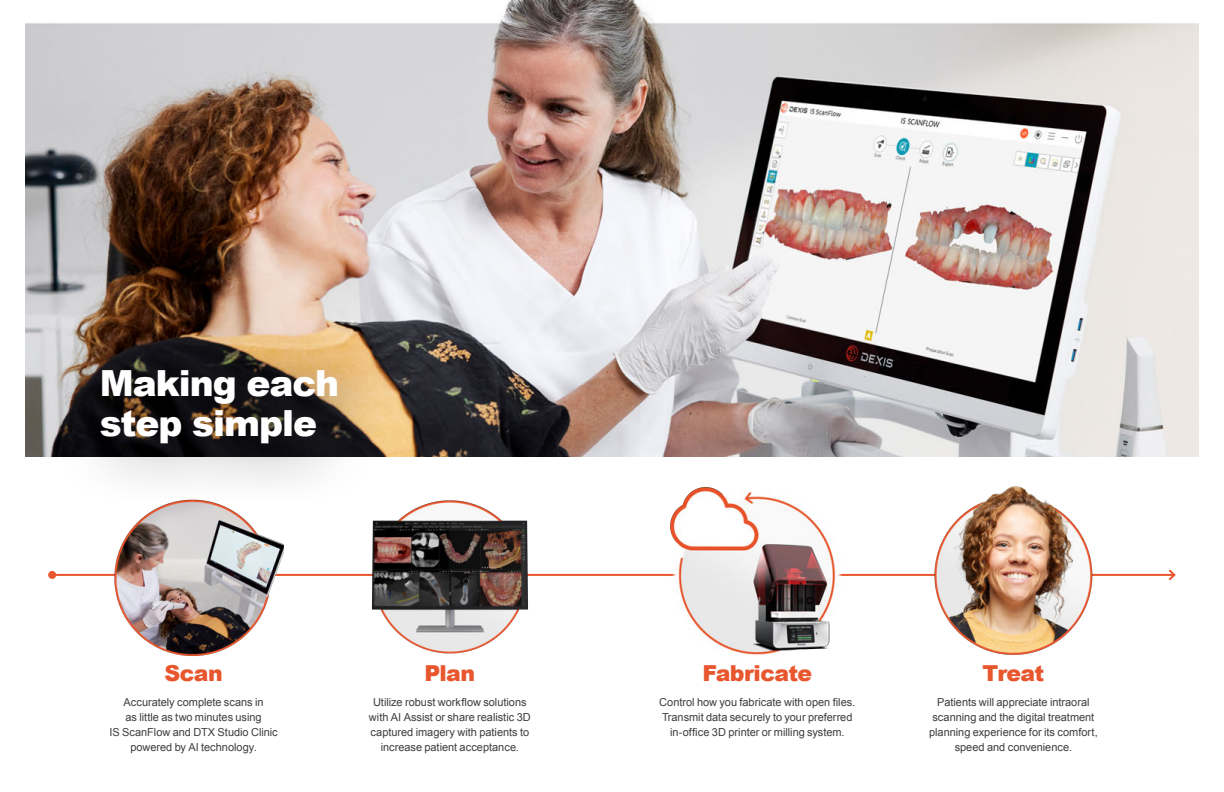
<style>
.page{position:relative;width:1224px;height:792px;background:#fff}
.page>*{position:absolute;margin:0;border:0;box-sizing:border-box;transform-origin:0 0}
.Headline_46_46{font:900 36px "Arial";letter-spacing:-.03em;color:#fff}
.Headline_22_24{font:900 22px "Arial";letter-spacing:-.025em;color:#e8562e}
.Copy_11_13{font:11px/15px "Arial";color:#3d3d3c;text-align:center}
</style>
<div class="page">
<img style="left:26px;top:0;width:1172px;height:456px">
<hr style="left:52px;top:574px;width:1122px;height:2px;background:#e8562e">
<div style="left:48px;top:571px;width:8px;height:8px;background:#e8562e;border-radius:50%"></div>
<svg style="left:1166px;top:569px;width:10px;height:12px"></svg>
<img style="left:98px;top:506px;width:185px;height:150px">
<img style="left:357px;top:500px;width:187px;height:154px">
<img style="left:665px;top:487px;width:185px;height:168px">
<img style="left:919px;top:486px;width:189px;height:169px">
<div style="left:49px;top:318px;width:353px;height:188px;background:#000;opacity:.75"></div>
<p class="Headline_46_46" style="left:100px;top:357px;width:241px">Making each</p>
<p class="Headline_46_46" style="left:100px;top:397px;width:219px">step simple</p>
<p class="Headline_22_24" style="left:164px;top:657px;width:60px">Scan</p>
<p class="Copy_11_13" style="left:109px;top:695px;width:170px">Accurately complete scans in<br>as little as two minutes using<br>IS ScanFlow and DTX Studio Clinic powered by AI technology.</p>
<p class="Headline_22_24" style="left:425px;top:657px;width:52px">Plan</p>
<p class="Copy_11_13" style="left:373px;top:695px;width:155px">Utilize robust workflow solutions</p>
<p class="Copy_11_13" style="left:369px;top:710px;width:163px">with AI Assist or share realistic 3D captured imagery with patients to increase patient acceptance.</p>
<p class="Headline_22_24" style="left:702px;top:657px;width:111px">Fabricate</p>
<p class="Copy_11_13" style="left:659px;top:695px;width:198px">Control how you fabricate with open files.<br>Transmit data securely to your preferred in-office 3D printer or milling system.</p>
<p class="Headline_22_24" style="left:982px;top:657px;width:63px">Treat</p>
<p class="Copy_11_13" style="left:937px;top:695px;width:154px">Patients will appreciate intraoral</p>
<p class="Copy_11_13" style="left:929px;top:710px;width:170px">scanning and the digital treatment planning experience for its comfort, speed and convenience.</p>
</div>
